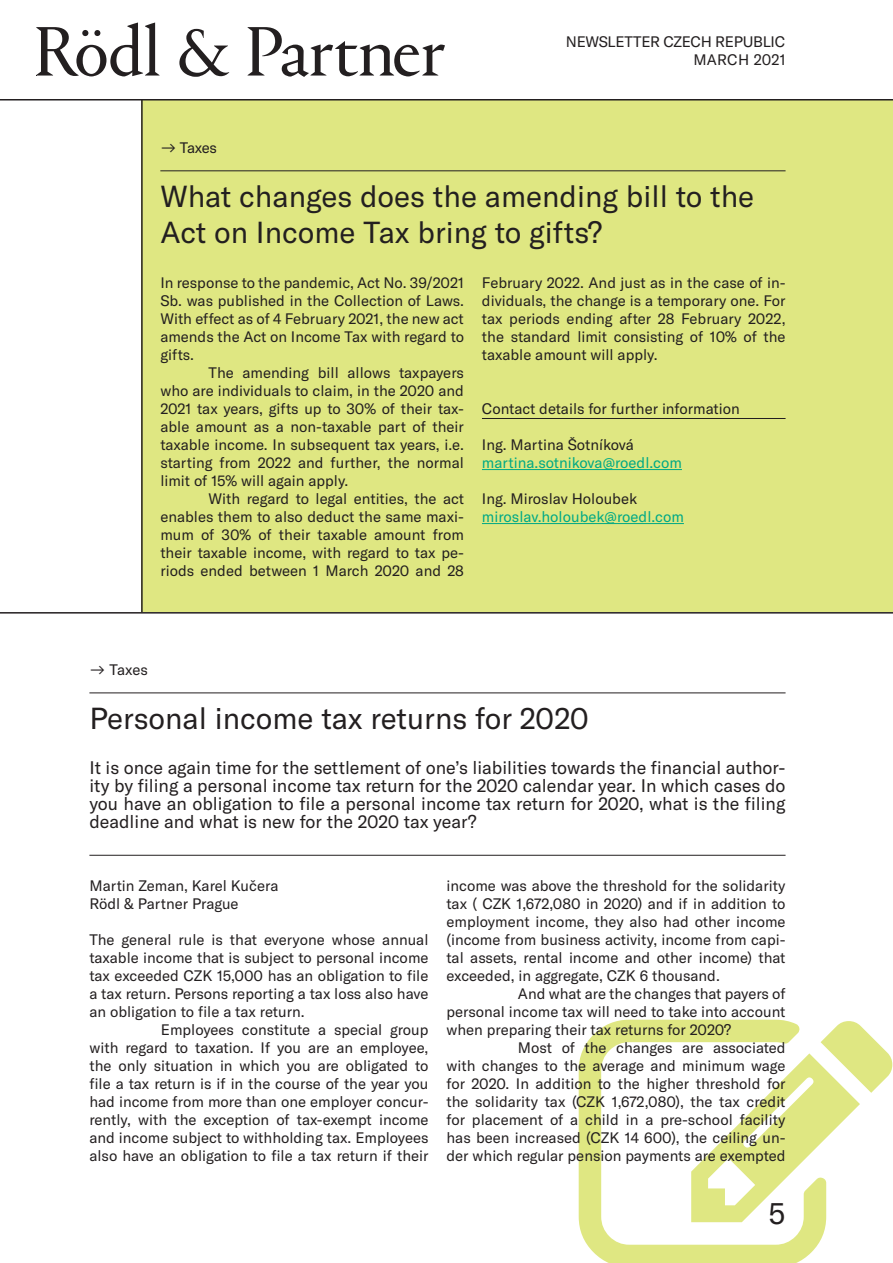
<style>
.page{position:relative;width:893px;height:1263px;background:#fff}
.page>*{position:absolute;margin:0;border:0;box-sizing:border-box;transform-origin:0 0}
.t1{font:30px/36px "GT America";color:#231f20}
.t2{font:18px/18px "GT America";color:#231f20;text-align:justify}
.t3{font:15px/18px "GT America";color:#231f20;text-align:justify}
.t4{font:15px "GT America";color:#00a985}
</style>
<div class="page">
<div style="left:142px;top:99px;width:751px;height:513px;background:#dfe782"></div>
<hr style="left:0;top:612px;width:893px;height:2px;background:#231f20">
<hr style="left:141px;top:100px;width:2px;height:512px;background:#231f20">
<hr style="left:482px;top:418px;width:304px;height:1px;background:#231f20">
<hr style="left:482px;top:469px;width:200px;height:1px;background:#00a985">
<hr style="left:482px;top:523px;width:202px;height:1px;background:#00a985">
<hr style="left:160px;top:171px;width:626px;height:1px;background:#231f20">
<svg style="left:579px;top:1020px;width:313px;height:243px"></svg>
<hr style="left:89px;top:693px;width:697px;height:1px;background:#231f20">
<hr style="left:89px;top:855px;width:697px;height:1px;background:#231f20">
<hr style="left:0;top:99px;width:893px;height:1px;background:#231f20">
<svg style="left:36px;top:23px;width:409px;height:54px"></svg>
<p class="t3" style="left:566px;top:32px;width:52px">newsletter</p>
<p class="t3" style="left:663px;top:32px;width:11px">czech</p>
<p class="t3" style="left:715px;top:32px;width:10px">republic</p>
<p class="t3" style="left:693px;top:50px;width:12px">march</p>
<p class="t3" style="left:754px;top:50px;width:33px">2021</p>
<p class="t3" style="left:160px;top:139px;width:58px">→ Taxes</p>
<h1 class="t1" style="left:160px;top:178px;width:595px">What changes does the amending bill to the<br>Act on Income Tax bring to gifts?</h1>
<p class="t3" style="left:160px;top:274px;width:305px">In response to the pandemic, Act N o. 39/2021<br>Sb. was published in the Collection of Laws.<br>With effect as of 4 February 2021, the new act amends the Act on Income Tax with regard to gifts.</p>
<p class="t3" style="left:160px;top:364px;width:305px;text-align:left;text-indent:48px">The amending bill allows taxpayers who are individuals to claim, in the 2020 and 2021 tax years, gifts up to 30% of their tax&shy;able amount as a non-taxable part of their taxable income. In subsequent tax years, i.e. starting from 2022 and further, the normal limit of 15% will again apply.<br>W</p>
<p class="t3" style="left:160px;top:490px;width:305px;text-indent:62px">ith regard to legal entities, the act enables them to also deduct the same maxi&shy;mum of 30% of their taxable amount from their taxable income, with regard to tax pe&shy;riods ended between 1 March 2020 and 28</p>
<p class="t3" style="left:482px;top:274px;width:305px">February 2022. And just as in the case of in&shy;dividuals, the change is a temporary one. For tax periods ending after 28 February 2022, the standard limit consisting of 10% of the taxable amount will apply.</p>
<p class="t3" style="left:482px;top:400px;width:259px">Contact details for further information</p>
<p class="t3" style="left:482px;top:436px;width:153px">Ing. Martina Šotníková</p>
<p class="t4" style="left:482px;top:454px;width:201px">martina.sotnikova@roedl.com</p>
<p class="t3" style="left:482px;top:490px;width:157px">Ing. Miroslav Holoubek</p>
<p class="t4" style="left:482px;top:508px;width:203px">miroslav.holoubek@roedl.com</p>
<p class="t3" style="left:89px;top:661px;width:60px">→ Taxes</p>
<h1 class="t1" style="left:89px;top:700px;width:501px">Personal income tax returns for 2020</h1>
<p class="t2" style="left:89px;top:759px;width:698px">It is once again time for the settlement of one’s liabilities towards the financial author&shy;ity by filing a personal income tax return for the 2020 calendar year. In which cases do you have an obligation to file a personal income tax return for 2020, what is the filing deadline and what is new for the 2020 tax year?</p>
<p class="t3" style="left:89px;top:877px;width:191px">Martin Zeman, Karel Kučera<br>Rödl &amp; Partner Prague</p>
<p class="t3" style="left:89px;top:931px;width:341px">The general rule is that everyone whose annual</p>
<p class="t3" style="left:89px;top:949px;width:341px">taxable income that is subject to personal income</p>
<p class="t3" style="left:89px;top:967px;width:341px">tax exceeded CZK 15,000 has an obligation to file</p>
<p class="t3" style="left:89px;top:985px;width:341px">a tax return. Persons reporting a tax loss also have</p>
<p class="t3" style="left:89px;top:1003px;width:217px">an obligation to file a tax return.</p>
<p class="t3" style="left:161px;top:1021px;width:269px">Employees constitute a special group</p>
<p class="t3" style="left:89px;top:1039px;width:341px">with regard to taxation. If you are an employee,</p>
<p class="t3" style="left:89px;top:1057px;width:341px">the only situation in which you are obligated to</p>
<p class="t3" style="left:89px;top:1075px;width:341px">file a tax return is if in the course of the year you</p>
<p class="t3" style="left:89px;top:1093px;width:341px">had income from more than one employer concur-</p>
<p class="t3" style="left:89px;top:1111px;width:341px">rently, with the exception of tax-exempt income</p>
<p class="t3" style="left:89px;top:1129px;width:341px">and income subject to withholding tax. Employees</p>
<p class="t3" style="left:89px;top:1147px;width:341px">also have an obligation to file a tax return if their</p>
<p class="t3" style="left:446px;top:877px;width:341px">income was above the threshold for the solidarity</p>
<p class="t3" style="left:446px;top:895px;width:341px">tax ( CZK 1,672,080 in 2020) and if in addition to</p>
<p class="t3" style="left:446px;top:913px;width:341px">employment income, they also had other income</p>
<p class="t3" style="left:446px;top:931px;width:341px">(income from business activity, income from capi-</p>
<p class="t3" style="left:446px;top:949px;width:340px">tal assets, rental income and other income) that</p>
<p class="t3" style="left:446px;top:967px;width:275px">exceeded, in aggregate, CZK 6 thousand.</p>
<p class="t3" style="left:518px;top:985px;width:269px">And what are the changes that payers of</p>
<p class="t3" style="left:446px;top:1003px;width:340px">personal income tax will need to take into account</p>
<p class="t3" style="left:446px;top:1021px;width:286px">when preparing their tax returns for 2020?</p>
<p class="t3" style="left:518px;top:1039px;width:269px">Most of the changes are associated</p>
<p class="t3" style="left:446px;top:1057px;width:341px">with changes to the average and minimum wage</p>
<p class="t3" style="left:446px;top:1075px;width:341px">for 2020. In addition to the higher threshold for</p>
<p class="t3" style="left:446px;top:1093px;width:341px">the solidarity tax (CZK 1,672,080), the tax credit</p>
<p class="t3" style="left:446px;top:1111px;width:341px">for placement of a child in a pre-school facility</p>
<p class="t3" style="left:446px;top:1129px;width:341px">has been increased (CZK 14 600), the ceiling un-</p>
<p class="t3" style="left:446px;top:1147px;width:341px">der which regular pension payments are exempted</p>
<h1 class="t1" style="left:769px;top:1195px;width:18px">5</h1>
</div>
